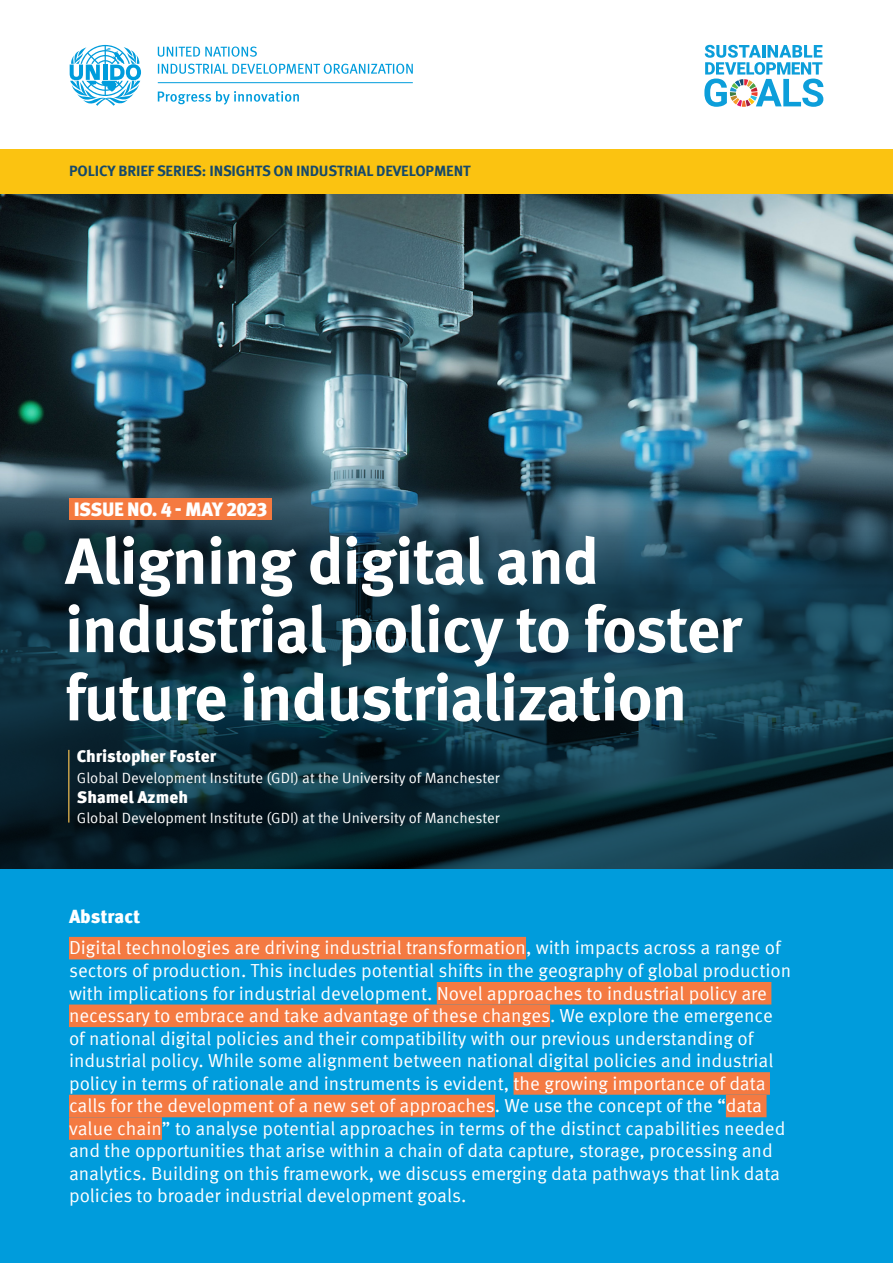
<style>
.page{position:relative;width:893px;height:1263px;background:#fff}
.page>*{position:absolute;margin:0;border:0;box-sizing:border-box;transform-origin:0 0}
.t1{font:700 65.1px/68.2px "Meta Pro";letter-spacing:-.02em;color:#fff}
.t2{font:900 19.2px "Meta Pro";letter-spacing:-.03em;color:#fff}
.t3{font:18.75px/22.5px "Meta Pro";color:#fff}
.t4{font:900 18.75px "Meta Pro";letter-spacing:-.005em;color:#fff}
.t5{font:900 16.8px "Meta Pro";color:#fff}
.t6{font:700 15px "Meta Pro";letter-spacing:-.01em;color:#15496b}
.t7{font:14.85px "Meta Pro";color:#fff}
</style>
<div class="page">
<div style="left:0;top:868px;width:893px;height:395px;background:#009cdc"></div>
<img style="left:0;top:194px;width:893px;height:109px">
<div style="left:69px;top:937px;width:457px;height:22px;background:#f47a42"></div>
<div style="left:437px;top:982px;width:334px;height:22px;background:#f47a42"></div>
<div style="left:69px;top:1004px;width:481px;height:23px;background:#f47a42"></div>
<div style="left:514px;top:1072px;width:256px;height:23px;background:#f47a42"></div>
<div style="left:69px;top:1095px;width:426px;height:22px;background:#f47a42"></div>
<div style="left:726px;top:1095px;width:40px;height:22px;background:#f47a42"></div>
<div style="left:69px;top:1117px;width:93px;height:23px;background:#f47a42"></div>
<div style="left:0;top:149px;width:893px;height:45px;background:#fbc311"></div>
<svg style="left:0;top:303px;width:893px;height:565px;background:#214452"></svg>
<hr style="left:68px;top:750px;width:1px;height:72px;background:#daae4d">
<div style="left:69px;top:498px;width:203px;height:22px;background:#f57a40"></div>
<svg style="left:704px;top:45px;width:119px;height:62px"></svg>
<svg style="left:70px;top:45px;width:71px;height:61px"></svg>
<hr style="left:158px;top:82px;width:255px;height:1px;background:#009cdc">
<svg style="left:158px;top:91px;width:141px;height:14px"></svg>
<svg style="left:158px;top:64px;width:255px;height:10px"></svg>
<svg style="left:158px;top:47px;width:99px;height:10px"></svg>
<p class="t6" style="left:69px;top:159px;width:403px">POLICY BRIEF SERIES: INSIGHTS ON INDUSTRIAL DEVELOPMENT</p>
<p class="t2" style="left:74px;top:494px;width:195px">ISSUE NO. 4 - MAY 2023</p>
<p class="t1" style="left:65px;top:523px;width:679px">Aligning digital and industrial policy to foster future industrialization</p>
<p class="t5" style="left:77px;top:743px;width:141px">Christopher Foster</p>
<p class="t7" style="left:77px;top:766px;width:424px">Global Development Institute (GDI) at the University of Manchester</p>
<p class="t5" style="left:77px;top:784px;width:113px">Shamel Azmeh</p>
<p class="t7" style="left:77px;top:807px;width:424px">Global Development Institute (GDI) at the University of Manchester</p>
<p class="t4" style="left:69px;top:901px;width:73px">Abstract</p>
<p class="t3" style="left:69px;top:935px;width:724px">Digital technologies are driving industrial transformation, with impacts across a range of sectors of production. This includes potential shifts in the geography of global production with implications for industrial development. Novel approaches to industrial policy are necessary to embrace and take advantage of these changes. We explore the emergence of national digital policies and their compatibility with our previous understanding of industrial policy. While some alignment between national digital policies and industrial policy in terms of rationale and instruments is evident, the growing importance of data calls for the development of a new set of approaches. We use the concept of the “data value chain” to analyse potential approaches in terms of the distinct capabilities needed and the opportunities that arise within a chain of data capture, storage, processing and analytics. Building on this framework, we discuss emerging data pathways that link data policies to broader industrial development goals.</p>
</div>
